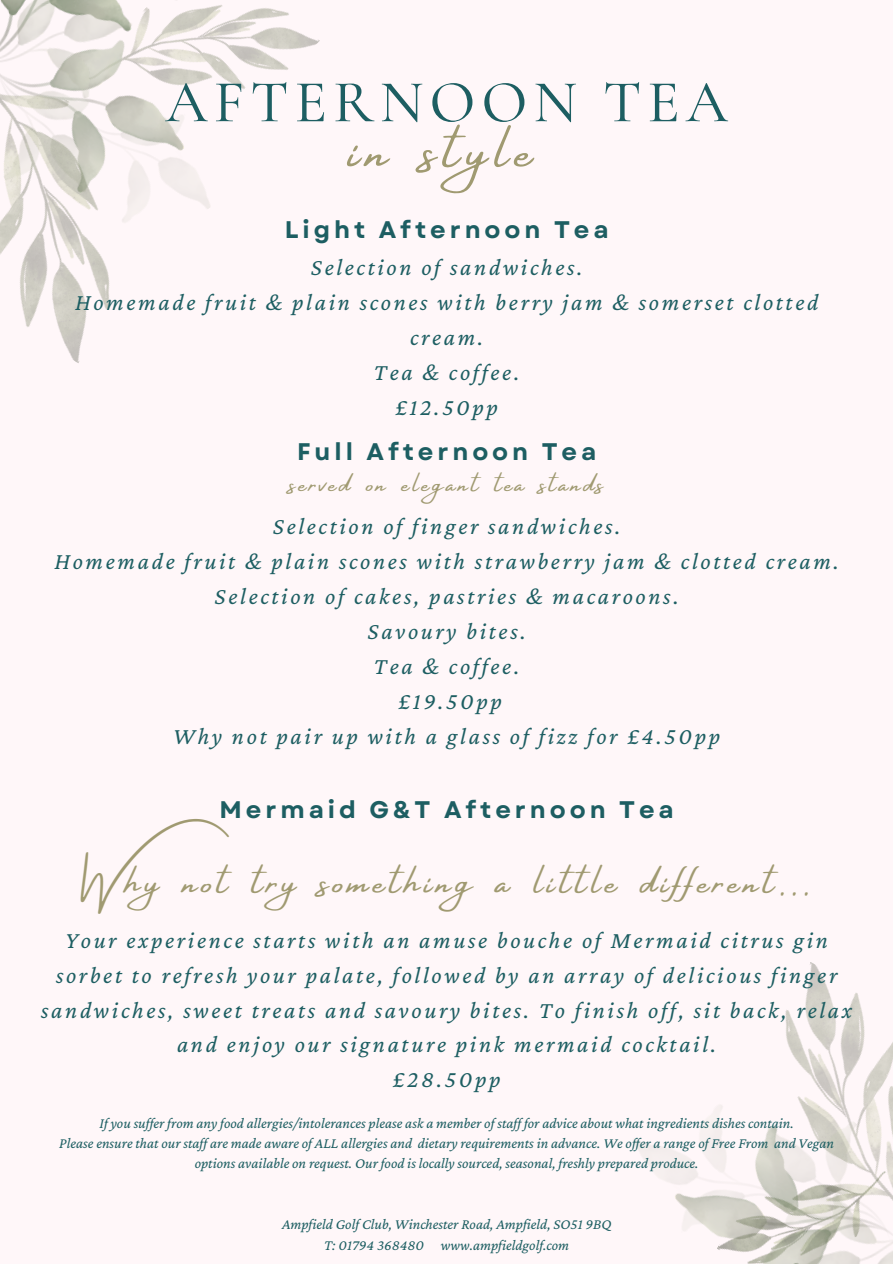
<style>
.page{position:relative;width:893px;height:1264px;background:#fff}
.page>*{position:absolute;margin:0;border:0;box-sizing:border-box;transform-origin:0 0}
.t1{font:500 60px "Cormorant Garamond";letter-spacing:.1em;color:#1d5e62}
.t2{font:60px "Amsterdam Four";letter-spacing:.11em;color:#a09a71}
.t3{font:40.5px "Amsterdam Four";letter-spacing:.11em;color:#a09a71}
.t4{font:27px "Amsterdam Four";letter-spacing:.11em;color:#a09a71}
.t5{font:italic 24px/34.8px "Crimson Pro";letter-spacing:.11em;color:#1d5e62;text-align:center}
.t6{font:700 24px "Garet";letter-spacing:.165em;color:#1d5e62}
.t7{font:italic 15px/20.2px "Crimson Pro";color:#1d5e62;text-align:center}
</style>
<div class="page">
<div style="left:0;top:0;width:892px;height:1263px;background:#fff7f9"></div>
<img style="left:238px;top:8px;width:82px;height:81px">
<img style="left:193px;top:17px;width:45px;height:192px">
<img style="left:0;top:125px;width:193px;height:238px">
<img style="left:0;top:0;width:234px;height:125px">
<img style="left:785px;top:962px;width:79px;height:57px">
<img style="left:633px;top:1019px;width:259px;height:202px">
<img style="left:685px;top:1163px;width:207px;height:100px">
<h1 class="t1" style="left:165px;top:66px;width:564px">AFTERNOON TEA</h1>
<h4 class="t2" style="left:349px;top:117px;width:185px">in style</h4>
<p class="t6" style="left:285px;top:213px;width:325px">Light Afternoon Tea</p>
<p class="t5" style="left:75px;top:249px;width:744px">Selection of sandwiches.<br>Homemade fruit &amp; plain scones with berry jam &amp; somerset clotted cream.<br>Tea &amp; coffee.<br>£12.50pp</p>
<p class="t6" style="left:297px;top:435px;width:301px">Full Afternoon Tea</p>
<h6 class="t4" style="left:290px;top:469px;width:315px">served on elegant tea stands</h6>
<p class="t5" style="left:54px;top:509px;width:786px">Selection of finger sandwiches.<br>Homemade fruit &amp; plain scones with strawberry jam &amp; clotted cream.<br>Selection of cakes, pastries &amp; macaroons.<br>Savoury bites.<br>Tea &amp; coffee.<br>£19.50pp<br>Why not pair up with a glass of fizz for £4.50pp</p>
<h3 class="t6" style="left:219px;top:792px;width:455px">Mermaid G&amp;T Afternoon Tea</h3>
<h5 class="t3" style="left:83px;top:859px;width:728px">Why not try something a little different...</h5>
<h6 class="t5" style="left:41px;top:922px;width:812px">Your experience starts with an amuse bouche of Mermaid citrus gin sorbet to refresh your palate, followed by an array of delicious finger sandwiches, sweet treats and savoury bites. To finish off, sit back, relax and enjoy our signature pink mermaid cocktail.<br>£28.50pp</h6>
<h2 class="t7" style="left:99px;top:1112px;width:696px">If you suf er from any food allergies/intolerances please ask a member of staf for advice about what ingredients dishes contain.</h2>
<h5 class="t7" style="left:59px;top:1132px;width:776px">Please ensure that our staf are made aware of ALL allergies and dietary requirements in advance. We of er a range of Free From and Vegan options available on request. Our food is locally sourced, seasonal, freshly prepared produce.</h5>
<h6 class="t7" style="left:282px;top:1213px;width:331px">Ampfield Golf Club, Winchester Road, Ampfield, SO51 9BQ</h6>
<h5 class="t7" style="left:324px;top:1234px;width:246px">T: 01794 368480 www.ampfieldgolf.com</h5>
</div>
